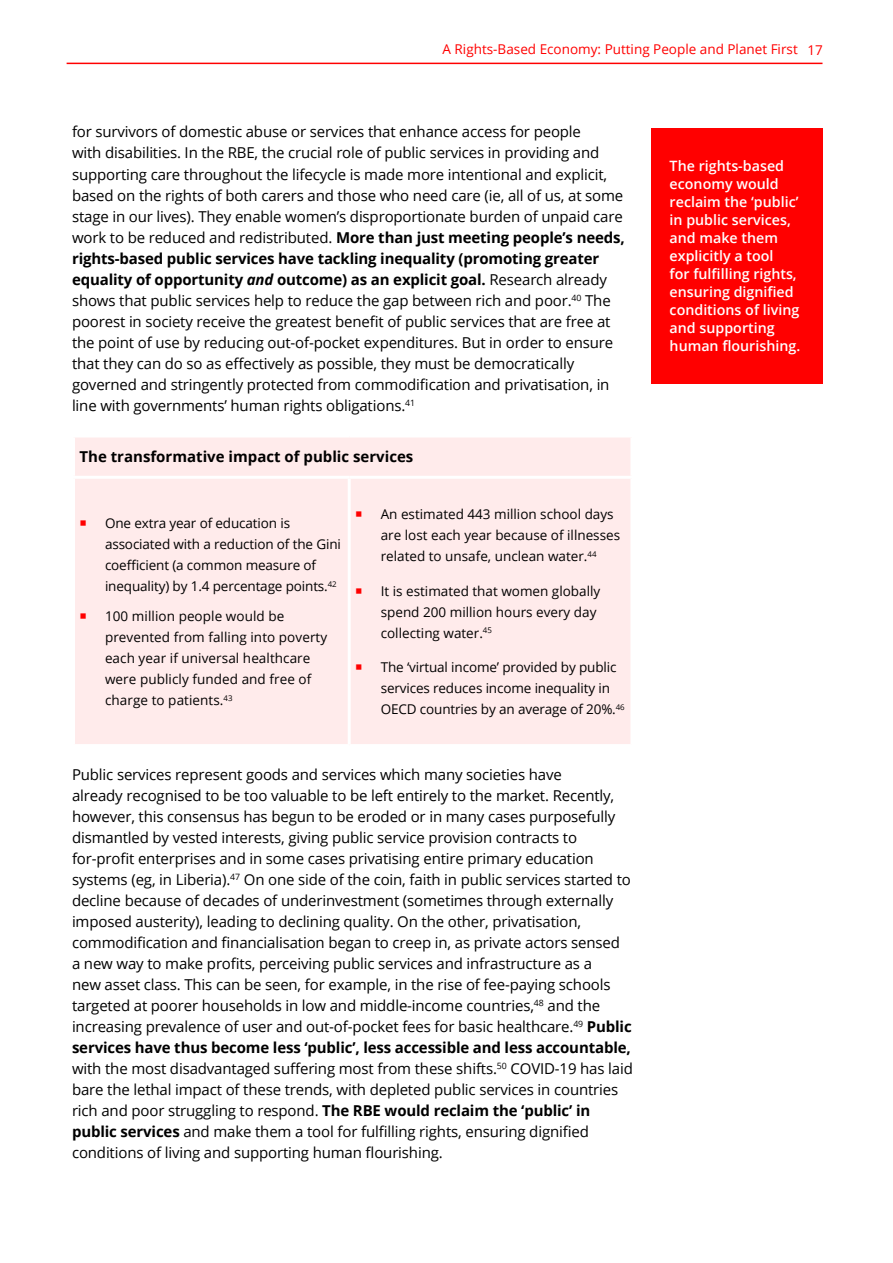
<style>
.page{position:relative;width:893px;height:1263px;background:#fff}
.page>*{position:absolute;margin:0;border:0;box-sizing:border-box;transform-origin:0 0}
.t1{font:15px/21px "Open Sans";letter-spacing:-.01em;color:#000}
.t2{font:700 15px "Open Sans";color:#000}
.t3{font:600 14.25px/18px "Open Sans";color:#fff}
.t4{font:13.5px/21px "Open Sans";color:#000}
.t5{font:13.5px "Open Sans";color:#f00}
.s1{font-weight:700}
.s2{font-weight:700;font-style:italic}
.s3{color:#f00}
</style>
<div class="page">
<hr style="left:67px;top:63px;width:755px;height:1px;background:#f00">
<div style="left:75px;top:437px;width:555px;height:307px;background:#ffebeb"></div>
<hr style="left:72px;top:476px;width:277px;height:3px;background:#fff">
<hr style="left:349px;top:476px;width:284px;height:3px;background:#fff">
<hr style="left:348px;top:479px;width:3px;height:265px;background:#fff">
<div style="left:652px;top:128px;width:171px;height:255px;background:#f00"></div>
<svg style="left:87px;top:528px;width:13px;height:1px"></svg>
<svg style="left:87px;top:621px;width:14px;height:1px"></svg>
<svg style="left:363px;top:519px;width:13px;height:1px"></svg>
<svg style="left:363px;top:596px;width:13px;height:1px"></svg>
<svg style="left:363px;top:672px;width:13px;height:1px"></svg>
<p class="t5" style="left:443px;top:40px;width:382px">A Rights-Based Economy: Putting People and Planet First 17</p>
<p class="t1" style="left:72px;top:121px;width:554px">for survivors of domestic abuse or services that enhance access for people<br>with disabilities. In the RBE, the crucial role of public services in providing and supporting care throughout the lifecycle is made more intentional and explicit, based on the rights of both carers and those who need care (ie, all of us, at some stage in our lives). They enable women’s disproportionate burden of unpaid care work to be reduced and redistributed. <span class="s1">More than just meeting people’s needs, rights-based public services have tackling inequality (promoting greater equality of opportunity</span> <span class="s2">and</span> <span class="s1">outcome) as an explicit goal.</span> Research already shows that public services help to reduce the gap between rich and poor.<sup>40</sup> The poorest in society receive the greatest benefit of public services that are free at the point of use by reducing out-of-pocket expenditures. But in order to ensure that they can do so as effectively as possible, they must be democratically governed and stringently protected from commodification and privatisation, in line with governments’ human rights obligations.<sup>41</sup></p>
<p class="t2" style="left:80px;top:446px;width:335px">The transformative impact of public services</p>
<p class="t4" style="left:105px;top:512px;width:237px;text-indent:-26px"><span class="s3">○</span> One extra year of education is associated with a reduction of the Gini coefficient (a common measure of inequality) by 1.4 percentage points.<sup>42</sup></p>
<p class="t4" style="left:105px;top:605px;width:224px;text-indent:-26px"><span class="s3">○</span> 100 million people would be prevented from falling into poverty each year if universal healthcare were publicly funded and free of charge to patients.<sup>43</sup></p>
<p class="t4" style="left:381px;top:503px;width:241px;text-indent:-26px"><span class="s3">○</span> An estimated 443 million school days are lost each year because of illnesses related to unsafe, unclean water.<sup>44</sup></p>
<p class="t4" style="left:381px;top:580px;width:221px;text-indent:-26px"><span class="s3">○</span> It is estimated that women globally spend 200 million hours every day collecting water.<sup>45</sup></p>
<p class="t4" style="left:381px;top:656px;width:245px;text-indent:-26px"><span class="s3">○</span> The ‘virtual income’ provided by public services reduces income inequality in<br>OECD countries by an average of 20%.<sup>46</sup></p>
<p class="t1" style="left:72px;top:764px;width:562px">Public services represent goods and services which many societies have<br>already recognised to be too valuable to be left entirely to the market. Recently, however, this consensus has begun to be eroded or in many cases purposefully dismantled by vested interests, giving public service provision contracts to for-profit enterprises and in some cases privatising entire primary education systems (eg, in Liberia).<sup>47</sup> On one side of the coin, faith in public services started to decline because of decades of underinvestment (sometimes through externally imposed austerity), leading to declining quality. On the other, privatisation, commodification and financialisation began to creep in, as private actors sensed<br>a new way to make profits, perceiving public services and infrastructure as a<br>new asset class. This can be seen, for example, in the rise of fee-paying schools targeted at poorer households in low and middle-income countries,<sup>48</sup> and the increasing prevalence of user and out-of-pocket fees for basic healthcare.<sup>49</sup> <span class="s1">Public services have thus become less ‘public’, less accessible and less accountable, </span>with the most disadvantaged suffering most from these shifts.<sup>50</sup> COVID-19 has laid bare the lethal impact of these trends, with depleted public services in countries rich and poor struggling to respond. <span class="s1">The RBE would reclaim the ‘public’ in public services</span> and make them a tool for fulfilling rights, ensuring dignified conditions of living and supporting human flourishing.</p>
<p class="t3" style="left:670px;top:156px;width:132px">The rights-based economy would reclaim the ‘public’ in public services, and make them explicitly a tool<br>for fulfilling rights, ensuring dignified conditions of living and supporting human flourishing.</p>
</div>
